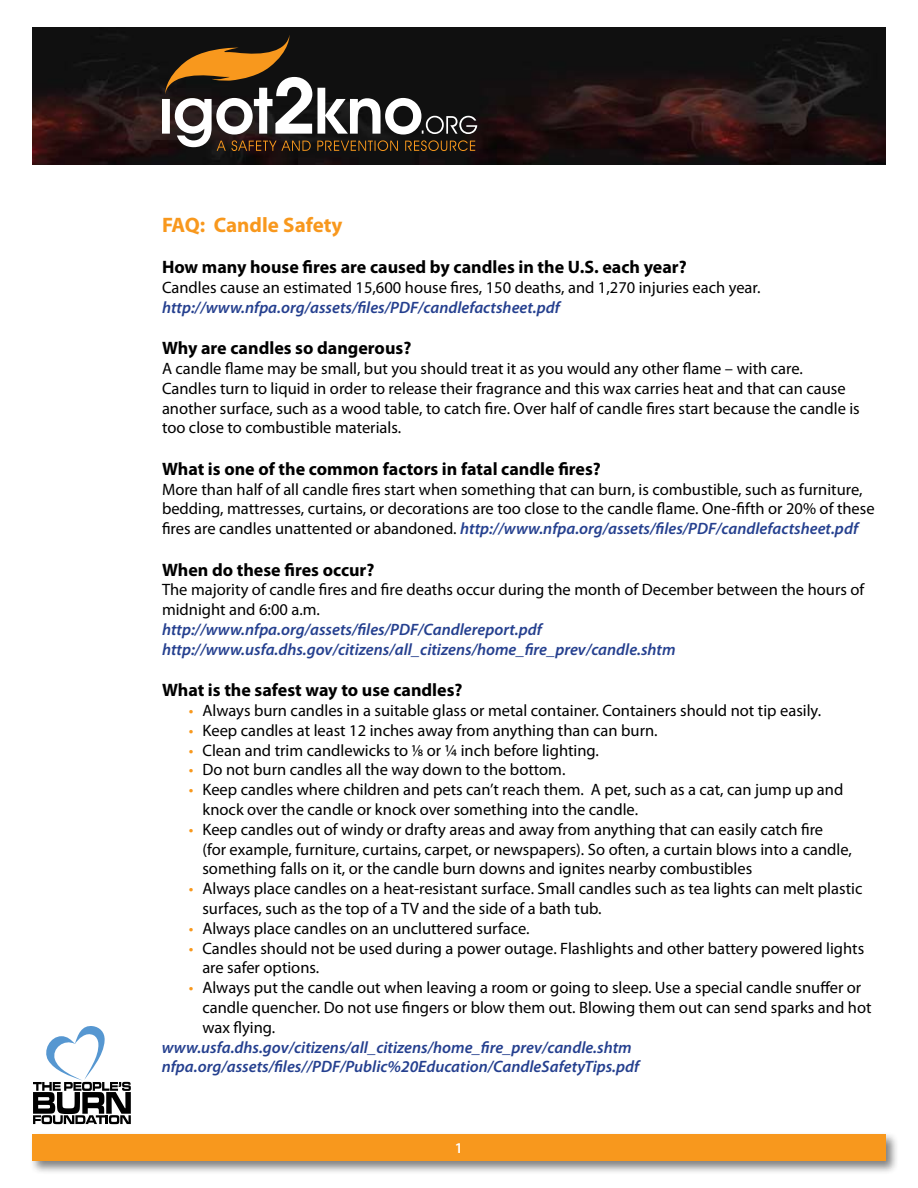
<style>
.page{position:relative;width:918px;height:1188px;background:#fff}
.page>*{position:absolute;margin:0;border:0;box-sizing:border-box;transform-origin:0 0}
.t1{font:700 21px "Myriad Pro";color:#f8981d}
.t2{font:700 18px "Myriad Pro";color:#000}
.t3{font:16.5px/19.8px "Myriad Pro";color:#000}
.t4{font:italic 600 16.5px/19.8px "Myriad Pro";color:#25408f}
.t5{font:600 15px "Myriad Pro";color:#fff}
.s1{font-weight:600;font-style:italic;color:#25408f}
.s2{color:#f8981d}
</style>
<div class="page">
<div style="left:29px;top:1131px;width:870px;height:44px;background:#000;opacity:.5"></div>
<div style="left:32px;top:1134px;width:854px;height:27px;background:#f8981d"></div>
<svg style="left:33px;top:1026px;width:98px;height:98px"></svg>
<img style="left:32px;top:27px;width:854px;height:137px">
<svg style="left:162px;top:35px;width:315px;height:116px;background:#4d4439"></svg>
<p class="t1" style="left:162px;top:211px;width:182px">FAQ: Candle Safety</p>
<p class="t2" style="left:162px;top:255px;width:526px">How many house fires are caused by candles in the U.S. each year?</p>
<p class="t3" style="left:162px;top:277px;width:600px">Candles cause an estimated 15,600 house fires, 150 deaths, and 1,270 injuries each year.</p>
<p class="t4" style="left:162px;top:297px;width:399px">http://www.nfpa.org/assets/files/PDF/candlefactsheet.pdf</p>
<p class="t2" style="left:162px;top:336px;width:251px">Why are candles so dangerous?</p>
<p class="t3" style="left:162px;top:358px;width:699px">A candle flame may be small, but you should treat it as you would any other flame – with care.<br>Candles turn to liquid in order to release their fragrance and this wax carries heat and that can cause another surface, such as a wood table, to catch fire. Over half of candle fires start because the candle is too close to combustible materials.</p>
<p class="t2" style="left:162px;top:457px;width:440px">What is one of the common factors in fatal candle fires?</p>
<p class="t3" style="left:162px;top:479px;width:714px">More than half of all candle fires start when something that can burn, is combustible, such as furniture, bedding, mattresses, curtains, or decorations are too close to the candle flame. One-fifth or 20% of these fires are candles unattented or abandoned. <span class="s1">http://www.nfpa.org/assets/files/PDF/candlefactsheet.pdf</span></p>
<p class="t2" style="left:162px;top:558px;width:214px">When do these fires occur?</p>
<p class="t3" style="left:162px;top:580px;width:704px">The majority of candle fires and fire deaths occur during the month of December between the hours of midnight and 6:00 a.m.</p>
<p class="t4" style="left:162px;top:619px;width:515px">http://www.nfpa.org/assets/files/PDF/Candlereport.pdf http://www.usfa.dhs.gov/citizens/all_citizens/home_fire_prev/candle.shtm</p>
<p class="t2" style="left:162px;top:678px;width:302px">What is the safest way to use candles?</p>
<p class="t3" style="left:189px;top:700px;width:634px"><span class="s2">•</span> Always burn candles in a suitable glass or metal container. Containers should not tip easily.</p>
<p class="t3" style="left:189px;top:720px;width:470px"><span class="s2">•</span> Keep candles at least 12 inches away from anything than can burn.</p>
<p class="t3" style="left:189px;top:740px;width:412px"><span class="s2">•</span> Clean and trim candlewicks to 1/8 or ¼ inch before lighting.</p>
<p class="t3" style="left:189px;top:760px;width:378px"><span class="s2">•</span> Do not burn candles all the way down to the bottom.</p>
<p class="t3" style="left:202px;top:779px;width:642px;text-indent:-13px"><span class="s2">•</span> Keep candles where children and pets can’t reach them. A pet, such as a cat, can jump up and knock over the candle or knock over something into the candle.</p>
<p class="t3" style="left:202px;top:819px;width:651px;text-indent:-13px"><span class="s2">•</span> Keep candles out of windy or drafty areas and away from anything that can easily catch fire<br>(for example, furniture, curtains, carpet, or newspapers). So often, a curtain blows into a candle, something falls on it, or the candle burn downs and ignites nearby combustibles</p>
<p class="t3" style="left:202px;top:878px;width:662px;text-indent:-13px"><span class="s2">•</span> Always place candles on a heat-resistant surface. Small candles such as tea lights can melt plastic surfaces, such as the top of a TV and the side of a bath tub.</p>
<p class="t3" style="left:189px;top:918px;width:342px"><span class="s2">•</span> Always place candles on an uncluttered surface.</p>
<p class="t3" style="left:202px;top:938px;width:663px;text-indent:-13px"><span class="s2">•</span> Candles should not be used during a power outage. Flashlights and other battery powered lights are safer options.</p>
<p class="t3" style="left:202px;top:977px;width:671px;text-indent:-13px"><span class="s2">•</span> Always put the candle out when leaving a room or going to sleep. Use a special candle snuffer or candle quencher. Do not use fingers or blow them out. Blowing them out can send sparks and hot wax flying.</p>
<p class="t4" style="left:162px;top:1037px;width:479px">www.usfa.dhs.gov/citizens/all_citizens/home_fire_prev/candle.shtm nfpa.org/assets/files//PDF/Public%20Education/CandleSafetyTips.pdf</p>
<p class="t5" style="left:455px;top:1138px;width:10px">1</p>
</div>
